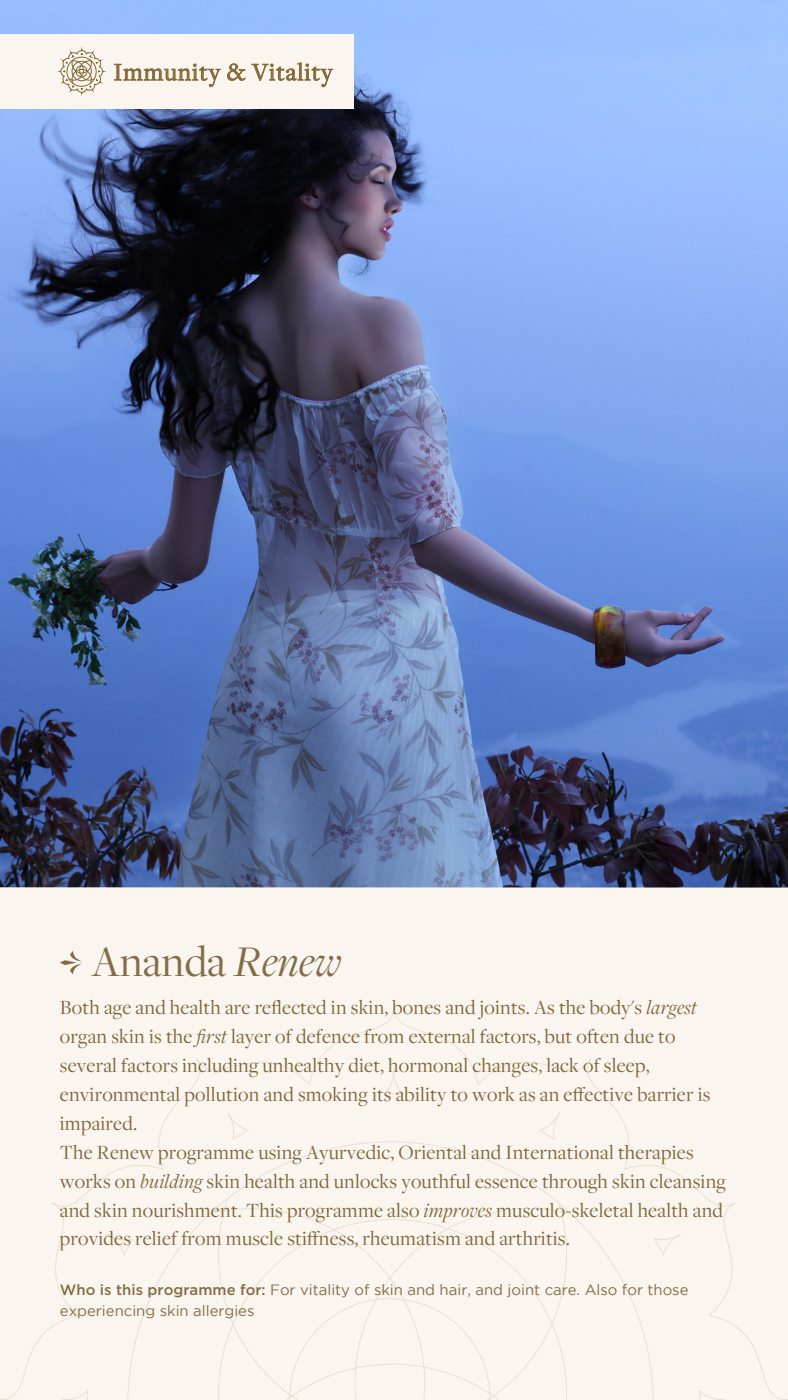
<style>
.page{position:relative;width:788px;height:1400px;background:#fff}
.page>*{position:absolute;margin:0;border:0;box-sizing:border-box;transform-origin:0 0}
.t1{font:45.5px "Freight Disp Pro";color:#836d47}
.t2{font:25.46px "Freight Disp Pro";letter-spacing:.05em;color:#836a37}
.t3{font:21px/28.9px "Freight Disp Pro";letter-spacing:.01em;color:#7f663a}
.t4{font:14.88px/21px "Gotham";color:#836d47}
.s1{font-style:italic}
.s2{font-weight:500}
</style>
<div class="page">
<div style="left:0;top:700px;width:787px;height:700px;background:#faf5ee"></div>
<svg style="left:0;top:1006px;width:787px;height:394px"></svg>
<img style="left:0;top:0;width:788px;height:888px">
<svg style="left:60px;top:951px;width:22px;height:24px"></svg>
<div style="left:0;top:35px;width:353px;height:74px;background:#faf5ee"></div>
<svg style="left:59px;top:49px;width:45px;height:45px"></svg>
<svg style="left:114px;top:64px;width:107px;height:23px"></svg>
<svg style="left:227px;top:64px;width:18px;height:17px"></svg>
<svg style="left:251px;top:62px;width:82px;height:25px"></svg>
<p class="t2" style="left:114px;top:55px;width:220px">Immunity &amp; Vitality</p>
<h1 class="t1" style="left:92px;top:931px;width:251px">Ananda <span class="s1">Renew</span></h1>
<p class="t3" style="left:60px;top:993px;width:667px">Both age and health are reflected in skin, bones and joints. As the body's <span class="s1">largest </span>organ skin is the <span class="s1">first</span> layer of defence from external factors, but often due to several factors including unhealthy diet, hormonal changes, lack of sleep, environmental pollution and smoking its ability to work as an effective barrier is impaired.<br>The Renew programme using Ayurvedic, Oriental and International therapies works on <span class="s1">building</span> skin health and unlocks youthful essence through skin cleansing and skin nourishment. This programme also <span class="s1">improves</span> musculo-skeletal health and provides relief from muscle stiffness, rheumatism and arthritis.</p>
<p class="t4" style="left:60px;top:1279px;width:630px"><span class="s2">Who is this programme for:</span> For vitality of skin and hair, and joint care. Also for those experiencing skin allergies</p>
</div>
